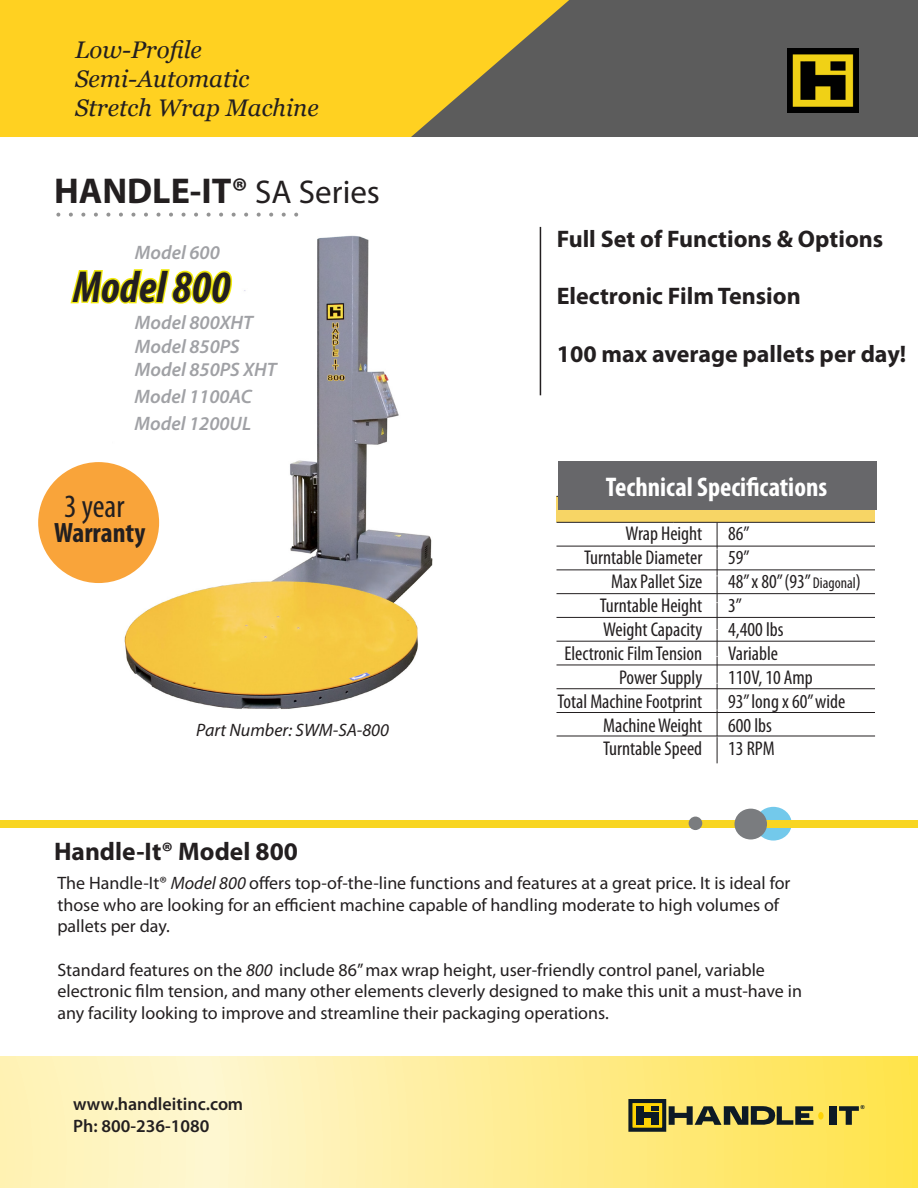
<style>
.page{position:relative;width:918px;height:1188px;background:#fff}
.page>*{position:absolute;margin:0;border:0;box-sizing:border-box;transform-origin:0 0}
.t1{font:italic 700 condensed 45px "Myriad Pro";color:#231f20}
.t2{font:700 36px "Myriad Pro";color:#231f20}
.t3{font:condensed 32.55px "Myriad Pro";color:#231f20}
.t4{font:700 condensed 28.05px "Myriad Pro";color:#231f20}
.t5{font:700 condensed 27px "Myriad Pro";color:#fff}
.t6{font:700 25.5px "Myriad Pro";color:#231f20}
.t7{font:700 24px "Myriad Pro";color:#231f20}
.t8{font:italic 24px "Georgia";color:#231f20}
.t9{font:condensed 19.95px "Myriad Pro";color:#231f20}
.t10{font:italic 600 19.5px "Myriad Pro";color:#a0a1a5}
.t11{font:18px/21.6px "Myriad Pro";color:#231f20}
.t12{font:600 18px "Myriad Pro";color:#231f20}
.t13{font:italic 18px "Myriad Pro";color:#231f20}
.t14{font:900 5.4px "Arial";color:#0d1a25}
.s1{font-weight:400;font-size:33px}
.s2{font-size:15.6px}
.s3{font-style:italic}
</style>
<div class="page">
<img style="left:112px;top:235px;width:321px;height:474px">
<div style="left:0;top:0;width:411px;height:137px;background:#ffd121"></div>
<svg style="left:411px;top:0;width:507px;height:137px;background:#776f52"></svg>
<img style="left:788px;top:49px;width:71px;height:64px">
<svg style="left:755px;top:807px;width:37px;height:34px"></svg>
<div style="left:0;top:821px;width:918px;height:7px;background:#f8d522"></div>
<div style="left:735px;top:809px;width:32px;height:30px;background:#7a7c7f;border-radius:50%"></div>
<div style="left:689px;top:817px;width:13px;height:13px;background:#7a7c7f;border-radius:50%"></div>
<hr style="left:540px;top:227px;width:1px;height:168px;background:#231f20">
<div style="left:557px;top:496px;width:318px;height:26px;background:#f7d565"></div>
<hr style="left:557px;top:496px;width:117px;height:1px;background:#231f20">
<hr style="left:557px;top:522px;width:117px;height:1px;background:#231f20">
<hr style="left:674px;top:522px;width:201px;height:1px;background:#231f20">
<hr style="left:557px;top:546px;width:318px;height:1px;background:#231f20">
<hr style="left:557px;top:570px;width:318px;height:1px;background:#231f20">
<hr style="left:557px;top:593px;width:318px;height:1px;background:#231f20">
<hr style="left:557px;top:617px;width:318px;height:1px;background:#231f20">
<hr style="left:557px;top:641px;width:318px;height:1px;background:#231f20">
<hr style="left:557px;top:665px;width:318px;height:1px;background:#231f20">
<hr style="left:557px;top:688px;width:318px;height:1px;background:#231f20">
<hr style="left:557px;top:712px;width:318px;height:1px;background:#231f20">
<svg style="left:717px;top:523px;width:1px;height:240px"></svg>
<hr style="left:557px;top:736px;width:318px;height:1px;background:#231f20">
<div style="left:559px;top:461px;width:318px;height:48px;background:#67676a"></div>
<svg style="left:70px;top:267px;width:164px;height:38px"></svg>
<svg style="left:71px;top:213px;width:215px;height:4px"></svg>
<svg style="left:0;top:1057px;width:918px;height:131px;background:#feee99"></svg>
<div style="left:630px;top:1101px;width:34px;height:29px;background:#fed304"></div>
<div style="left:628px;top:1099px;width:38px;height:33px;border:4px solid #0d1a25"></div>
<div style="left:651px;top:1113px;width:8px;height:12px;background:#0d1a25"></div>
<div style="left:636px;top:1106px;width:8px;height:19px;background:#0d1a25"></div>
<div style="left:636px;top:1113px;width:23px;height:5px;background:#0d1a25"></div>
<svg style="left:651px;top:1106px;width:8px;height:4px"></svg>
<svg style="left:839px;top:1106px;width:20px;height:19px"></svg>
<svg style="left:669px;top:1106px;width:144px;height:19px;background:#706e41"></svg>
<div style="left:829px;top:1106px;width:7px;height:19px;background:#0d1a25"></div>
<div style="left:818px;top:1112px;width:6px;height:8px;background:#fed304;border-radius:50%"></div>
<div style="left:38px;top:462px;width:121px;height:121px;background:#f9a43a;border-radius:50%"></div>
<p class="t8" style="left:75px;top:35px;width:128px">Low-Profile</p>
<p class="t8" style="left:75px;top:63px;width:176px">Semi-Automatic</p>
<p class="t8" style="left:75px;top:92px;width:245px">Stretch Wrap Machine</p>
<p class="t2" style="left:54px;top:167px;width:328px">HANDLE-IT® <span class="s1">SA Series</span></p>
<p class="t10" style="left:135px;top:240px;width:87px">Model 600</p>
<p class="t1" style="left:73px;top:259px;width:159px">Model 800</p>
<p class="t10" style="left:135px;top:310px;width:120px">Model 800XHT</p>
<p class="t10" style="left:135px;top:334px;width:107px">Model 850PS</p>
<p class="t10" style="left:135px;top:357px;width:143px">Model 850PS XHT</p>
<p class="t10" style="left:134px;top:385px;width:119px">Model 1100AC</p>
<p class="t10" style="left:134px;top:411px;width:118px">Model 1200UL</p>
<p class="t3" style="left:64px;top:487px;width:62px">3 year</p>
<p class="t4" style="left:54px;top:515px;width:93px">Warranty</p>
<p class="t13" style="left:196px;top:719px;width:194px">Part Number: SWM-SA-800</p>
<p class="t6" style="left:54px;top:834px;width:246px">Handle-It® Model 800</p>
<p class="t7" style="left:557px;top:223px;width:328px">Full Set of Functions &amp; Options</p>
<p class="t7" style="left:557px;top:280px;width:246px">Electronic Film Tension</p>
<p class="t7" style="left:557px;top:338px;width:351px">100 max average pallets per day!</p>
<p class="t5" style="left:606px;top:471px;width:223px">Technical Specifications</p>
<p class="t9" style="left:625px;top:521px;width:78px">Wrap Height</p>
<p class="t9" style="left:584px;top:545px;width:119px">Turntable Diameter</p>
<p class="t9" style="left:611px;top:569px;width:93px">Max Pallet Size</p>
<p class="t9" style="left:600px;top:593px;width:104px">Turntable Height</p>
<p class="t9" style="left:603px;top:617px;width:100px">Weight Capacity</p>
<p class="t9" style="left:564px;top:641px;width:139px">Electronic Film Tension</p>
<p class="t9" style="left:619px;top:665px;width:85px">Power Supply</p>
<p class="t9" style="left:558px;top:689px;width:146px">Total Machine Footprint</p>
<p class="t9" style="left:603px;top:713px;width:100px">Machine Weight</p>
<p class="t9" style="left:603px;top:737px;width:100px">Turntable Speed</p>
<p class="t9" style="left:728px;top:521px;width:23px">86”</p>
<p class="t9" style="left:728px;top:545px;width:23px">59”</p>
<p class="t9" style="left:728px;top:569px;width:134px">48” x 80” (93” <span class="s2">Diagonal</span>)</p>
<p class="t9" style="left:728px;top:593px;width:15px">3”</p>
<p class="t9" style="left:728px;top:617px;width:57px">4,400 lbs</p>
<p class="t9" style="left:728px;top:641px;width:51px">Variable</p>
<p class="t9" style="left:728px;top:665px;width:86px">110V, 10 Amp</p>
<p class="t9" style="left:728px;top:689px;width:119px">93” long x 60” wide</p>
<p class="t9" style="left:728px;top:713px;width:45px">600 lbs</p>
<p class="t9" style="left:728px;top:737px;width:48px">13 RPM</p>
<p class="t11" style="left:57px;top:872px;width:735px">The Handle-It® <span class="s3">Model 800</span> offers top-of-the-line functions and features at a great price. It is ideal for those who are looking for an efficient machine capable of handling moderate to high volumes of pallets per day.</p>
<p class="t11" style="left:57px;top:958px;width:746px">Standard features on the <span class="s3">800</span> include 86” max wrap height, user-friendly control panel, variable electronic film tension, and many other elements cleverly designed to make this unit a must-have in any facility looking to improve and streamline their packaging operations.</p>
<p class="t12" style="left:73px;top:1093px;width:171px">www.handleitinc.com</p>
<p class="t14" style="left:860px;top:1103px;width:6px">®</p>
<p class="t12" style="left:73px;top:1114px;width:138px">Ph: 800-236-1080</p>
</div>
